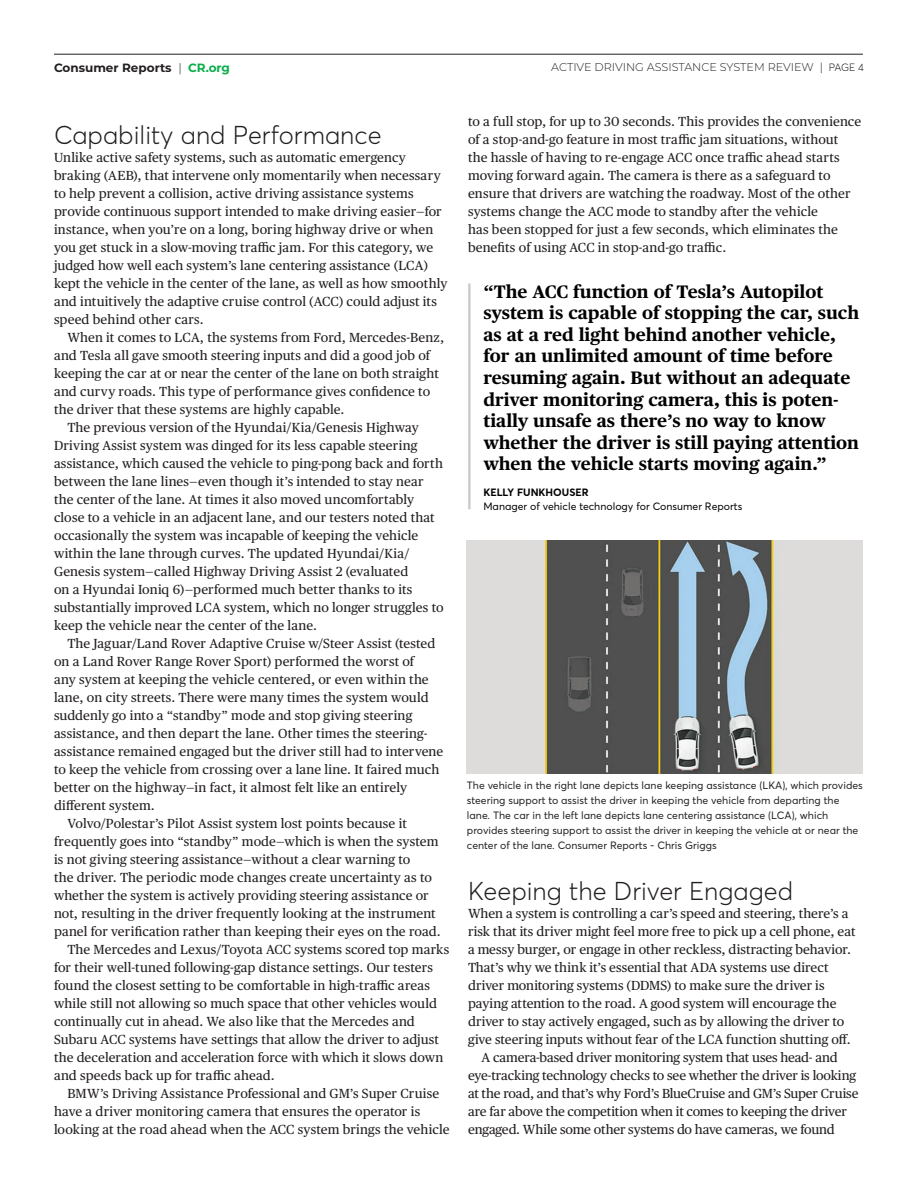
<style>
.page{position:relative;width:918px;height:1188px;background:#fff}
.page>*{position:absolute;margin:0;border:0;box-sizing:border-box;transform-origin:0 0}
.t1{font:300 25.5px "Averta";color:#231f20}
.t2{font:700 18px/21.6px "Publico Text";color:#000}
.t3{font:13.2px/18px "Publico Text";letter-spacing:.01em;color:#231f20}
.t4{font:13.2px "Publico Text";letter-spacing:-.01em;color:#231f20}
.t5{font:13.2px "Publico Text";letter-spacing:-.015em;color:#231f20}
.t6{font:700 12px "Montserrat";color:#231f20}
.t7{font:300 11.25px "Montserrat";color:#231f20}
.t8{font:10.5px/15px "Averta";color:#231f20}
.t9{font:10.5px "Averta";color:#000}
.t10{font:700 10.5px "Averta";color:#000}
.s1{font-weight:300}
.s2{color:#0cae4c}
.s3{font-family:"Averta";font-size:10.5px}
</style>
<div class="page">
<hr style="left:54px;top:54px;width:809px;height:1px;background:#231f20">
<hr style="left:468px;top:283px;width:3px;height:226px;background:#c7c8ca">
<img style="left:467px;top:541px;width:396px;height:232px">
<p class="t6" style="left:54px;top:59px;width:178px">Consumer Reports <span class="s1">|</span> <span class="s2">CR.org</span></p>
<p class="t7" style="left:551px;top:60px;width:314px">ACTIVE DRIVING ASSISTANCE SYSTEM REVIEW | <span class="s3">PAGE 4</span></p>
<h1 class="t1" style="left:54px;top:119px;width:329px">Capability and Performance</h1>
<p class="t3" style="left:54px;top:148px;width:395px">Unlike active safety systems, such as automatic emergency braking (AEB), that intervene only momentarily when necessary to help prevent a collision, active driving assistance systems provide continuous support intended to make driving easier—for instance, when you’re on a long, boring highway drive or when you get stuck in a slow-moving traffic jam. For this category, we judged how well each system’s lane centering assistance (LCA) kept the vehicle in the center of the lane, as well as how smoothly and intuitively the adaptive cruise control (ACC) could adjust its speed behind other cars.</p>
<p class="t3" style="left:68px;top:328px;width:378px">When it comes to LCA, the systems from Ford, Mercedes-Benz,</p>
<p class="t3" style="left:54px;top:346px;width:378px">and Tesla all gave smooth steering inputs and did a good job of</p>
<p class="t3" style="left:54px;top:364px;width:386px">keeping the car at or near the center of the lane on both straight</p>
<p class="t3" style="left:54px;top:382px;width:378px">and curvy roads. This type of performance gives confidence to</p>
<p class="t3" style="left:54px;top:400px;width:292px">the driver that these systems are highly capable.</p>
<p class="t3" style="left:68px;top:418px;width:353px">The previous version of the Hyundai/Kia/Genesis Highway</p>
<p class="t3" style="left:54px;top:436px;width:365px">Driving Assist system was dinged for its less capable steering</p>
<p class="t3" style="left:54px;top:453px;width:391px">assistance, which caused the vehicle to ping-pong back and forth</p>
<p class="t3" style="left:54px;top:471px;width:371px">between the lane lines—even though it’s intended to stay near</p>
<p class="t3" style="left:54px;top:489px;width:362px">the center of the lane. At times it also moved uncomfortably</p>
<p class="t3" style="left:54px;top:507px;width:382px">close to a vehicle in an adjacent lane, and our testers noted that</p>
<p class="t3" style="left:54px;top:525px;width:366px">occasionally the system was incapable of keeping the vehicle</p>
<p class="t3" style="left:54px;top:543px;width:357px">within the lane through curves. The updated Hyundai/Kia/</p>
<p class="t3" style="left:54px;top:561px;width:356px">Genesis system—called Highway Driving Assist 2 (evaluated</p>
<p class="t3" style="left:54px;top:579px;width:360px">on a Hyundai Ioniq 6)—performed much better thanks to its</p>
<p class="t3" style="left:54px;top:597px;width:391px">substantially improved LCA system, which no longer struggles to</p>
<p class="t3" style="left:54px;top:615px;width:265px">keep the vehicle near the center of the lane.</p>
<p class="t3" style="left:68px;top:633px;width:369px">The Jaguar/Land Rover Adaptive Cruise w/Steer Assist (tested</p>
<p class="t3" style="left:54px;top:651px;width:362px">on a Land Rover Range Rover Sport) performed the worst of</p>
<p class="t3" style="left:54px;top:669px;width:376px">any system at keeping the vehicle centered, or even within the</p>
<p class="t3" style="left:54px;top:687px;width:376px">lane, on city streets. There were many times the system would</p>
<p class="t3" style="left:54px;top:705px;width:360px">suddenly go into a “standby” mode and stop giving steering</p>
<p class="t3" style="left:54px;top:723px;width:375px">assistance, and then depart the lane. Other times the steering-</p>
<p class="t3" style="left:54px;top:741px;width:391px">assistance remained engaged but the driver still had to intervene</p>
<p class="t3" style="left:54px;top:759px;width:387px">to keep the vehicle from crossing over a lane line. It faired much</p>
<p class="t3" style="left:54px;top:777px;width:355px">better on the highway—in fact, it almost felt like an entirely</p>
<p class="t3" style="left:54px;top:795px;width:102px">different system.</p>
<p class="t3" style="left:68px;top:813px;width:341px">Volvo/Polestar’s Pilot Assist system lost points because it</p>
<p class="t3" style="left:54px;top:831px;width:386px">frequently goes into “standby” mode—which is when the system</p>
<p class="t3" style="left:54px;top:849px;width:358px">is not giving steering assistance—without a clear warning to</p>
<p class="t3" style="left:54px;top:867px;width:379px">the driver. The periodic mode changes create uncertainty as to</p>
<p class="t3" style="left:54px;top:885px;width:376px">whether the system is actively providing steering assistance or</p>
<p class="t3" style="left:54px;top:903px;width:383px">not, resulting in the driver frequently looking at the instrument</p>
<p class="t3" style="left:54px;top:921px;width:388px">panel for verification rather than keeping their eyes on the road.</p>
<p class="t3" style="left:68px;top:939px;width:383px">The Mercedes and Lexus/Toyota ACC systems scored top marks</p>
<p class="t3" style="left:54px;top:957px;width:381px">for their well-tuned following-gap distance settings. Our testers</p>
<p class="t3" style="left:54px;top:975px;width:378px">found the closest setting to be comfortable in high-traffic areas</p>
<p class="t3" style="left:54px;top:993px;width:384px">while still not allowing so much space that other vehicles would</p>
<p class="t3" style="left:54px;top:1011px;width:362px">continually cut in ahead. We also like that the Mercedes and</p>
<p class="t3" style="left:54px;top:1029px;width:387px">Subaru ACC systems have settings that allow the driver to adjust</p>
<p class="t3" style="left:54px;top:1047px;width:391px">the deceleration and acceleration force with which it slows down</p>
<p class="t3" style="left:54px;top:1065px;width:222px">and speeds back up for traffic ahead.</p>
<p class="t3" style="left:68px;top:1083px;width:373px">BMW’s Driving Assistance Professional and GM’s Super Cruise</p>
<p class="t3" style="left:54px;top:1101px;width:368px">have a driver monitoring camera that ensures the operator is</p>
<p class="t3" style="left:54px;top:1119px;width:397px">looking at the road ahead when the ACC system brings the vehicle</p>
<p class="t3" style="left:468px;top:111px;width:395px">to a full stop, for up to 30 seconds. This provides the convenience of a stop-and-go feature in most traffic jam situations, without<br>the hassle of having to re-engage ACC once traffic ahead starts moving forward again. The camera is there as a safeguard to ensure that drivers are watching the roadway. Most of the other systems change the ACC mode to standby after the vehicle<br>has been stopped for just a few seconds, which eliminates the benefits of using ACC in stop-and-go traffic.</p>
<p class="t2" style="left:483px;top:279px;width:377px">“The ACC function of Tesla’s Autopilot system is capable of stopping the car, such as at a red light behind another vehicle, for an unlimited amount of time before resuming again. But without an adequate driver monitoring camera, this is poten&shy;tially unsafe as there’s no way to know whether the driver is still paying attention when the vehicle starts moving again.”</p>
<p class="t10" style="left:483px;top:486px;width:107px">KELLY FUNKHOUSER</p>
<p class="t9" style="left:483px;top:500px;width:260px">Manager of vehicle technology for Consumer Reports</p>
<p class="t8" style="left:467px;top:777px;width:398px">The vehicle in the right lane depicts lane keeping assistance (LKA), which provides steering support to assist the driver in keeping the vehicle from departing the lane. The car in the left lane depicts lane centering assistance (LCA), which provides steering support to assist the driver in keeping the vehicle at or near the center of the lane. Consumer Reports - Chris Griggs</p>
<h1 class="t1" style="left:468px;top:875px;width:327px">Keeping the Driver Engaged</h1>
<p class="t3" style="left:468px;top:904px;width:382px">When a system is controlling a car’s speed and steering, there’s a</p>
<p class="t3" style="left:468px;top:922px;width:389px">risk that its driver might feel more free to pick up a cell phone, eat</p>
<p class="t3" style="left:468px;top:940px;width:384px">a messy burger, or engage in other reckless, distracting behavior.</p>
<p class="t3" style="left:468px;top:958px;width:362px">That’s why we think it’s essential that ADA systems use direct</p>
<p class="t3" style="left:468px;top:976px;width:358px">driver monitoring systems (DDMS) to make sure the driver is</p>
<p class="t3" style="left:468px;top:994px;width:370px">paying attention to the road. A good system will encourage the</p>
<p class="t3" style="left:468px;top:1012px;width:378px">driver to stay actively engaged, such as by allowing the driver to</p>
<p class="t3" style="left:468px;top:1030px;width:384px">give steering inputs without fear of the LCA function shutting off.</p>
<p class="t4" style="left:482px;top:1047px;width:358px">A camera-based driver monitoring system that uses head- and</p>
<p class="t4" style="left:468px;top:1065px;width:390px">eye-tracking technology checks to see whether the driver is looking</p>
<p class="t4" style="left:468px;top:1083px;width:392px">at the road, and that’s why Ford’s BlueCruise and GM’s Super Cruise</p>
<p class="t5" style="left:468px;top:1101px;width:380px">are far above the competition when it comes to keeping the driver</p>
<p class="t4" style="left:468px;top:1119px;width:368px">engaged. While some other systems do have cameras, we found</p>
</div>
